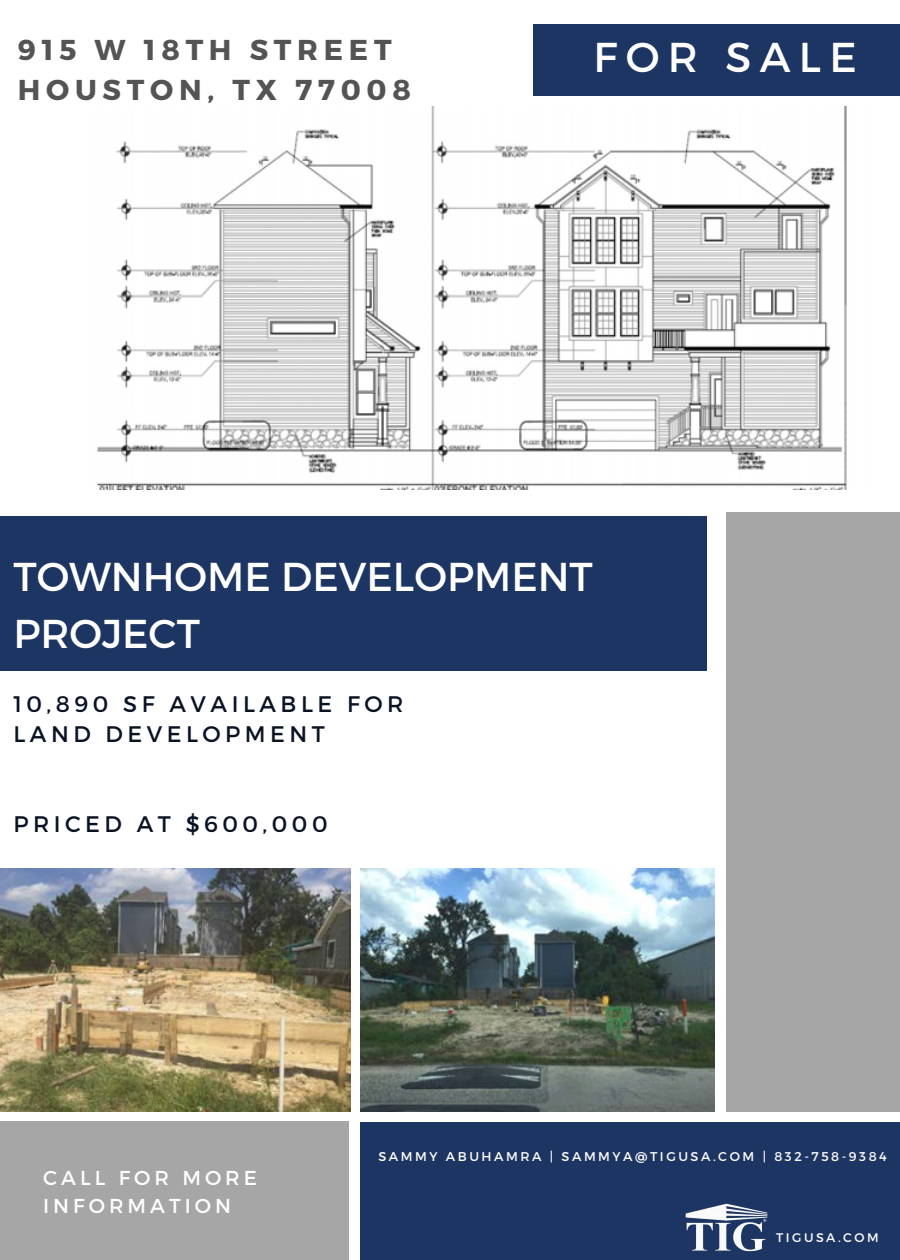
<style>
.page{position:relative;width:900px;height:1260px;background:#fff}
.page>*{position:absolute;margin:0;border:0;box-sizing:border-box;transform-origin:0 0}
.t1{font:41.75px "Montserrat";letter-spacing:.2em;color:#fff}
.t2{font:40.25px/56.2px "Montserrat";color:#fff}
.t3{font:700 28.75px/40px "Montserrat";letter-spacing:.2em;color:#545454}
.t4{font:22.5px/30px "Montserrat";letter-spacing:.2em;color:#0a1324}
.t5{font:20px/28.2px "Montserrat";letter-spacing:.2em;color:#fff}
.t6{font:12.75px "Montserrat";letter-spacing:.2em;color:#fff}
.t7{font:12.5px "Montserrat";letter-spacing:.2em;color:#fff}
</style>
<div class="page">
<div style="left:726px;top:512px;width:174px;height:600px;background:#a6a6a6"></div>
<div style="left:533px;top:24px;width:367px;height:71px;background:#1d3562"></div>
<div style="left:0;top:516px;width:707px;height:154px;background:#1d3562"></div>
<div style="left:0;top:1121px;width:349px;height:139px;background:#a6a6a6"></div>
<div style="left:360px;top:1122px;width:540px;height:138px;background:#1d3562"></div>
<img style="left:0;top:868px;width:351px;height:244px">
<img style="left:360px;top:868px;width:354px;height:244px">
<img style="left:685px;top:1203px;width:83px;height:49px">
<img style="left:97px;top:107px;width:750px;height:382px">
<p class="t3" style="left:18px;top:29px;width:395px">915 W 18TH STREET<br>HOUSTON, TX 77008</p>
<h1 class="t1" style="left:594px;top:30px;width:265px">FOR SALE</h1>
<h2 class="t2" style="left:13px;top:547px;width:581px">TOWNHOME DEVELOPMENT<br>PROJECT</h2>
<p class="t4" style="left:13px;top:687px;width:392px">10,890 SF AVAILABLE FOR<br>LAND DEVELOPMENT</p>
<p class="t4" style="left:13px;top:807px;width:316px">PRICED AT $600,000</p>
<p class="t5" style="left:43px;top:1163px;width:215px">CALL FOR MORE<br>INFORMATION</p>
<p class="t6" style="left:379px;top:1148px;width:510px">SAMMY ABUHAMRA | SAMMYA@TIGUSA.COM | 832-758-9384</p>
<p class="t7" style="left:776px;top:1229px;width:104px">TIGUSA.COM</p>
</div>
